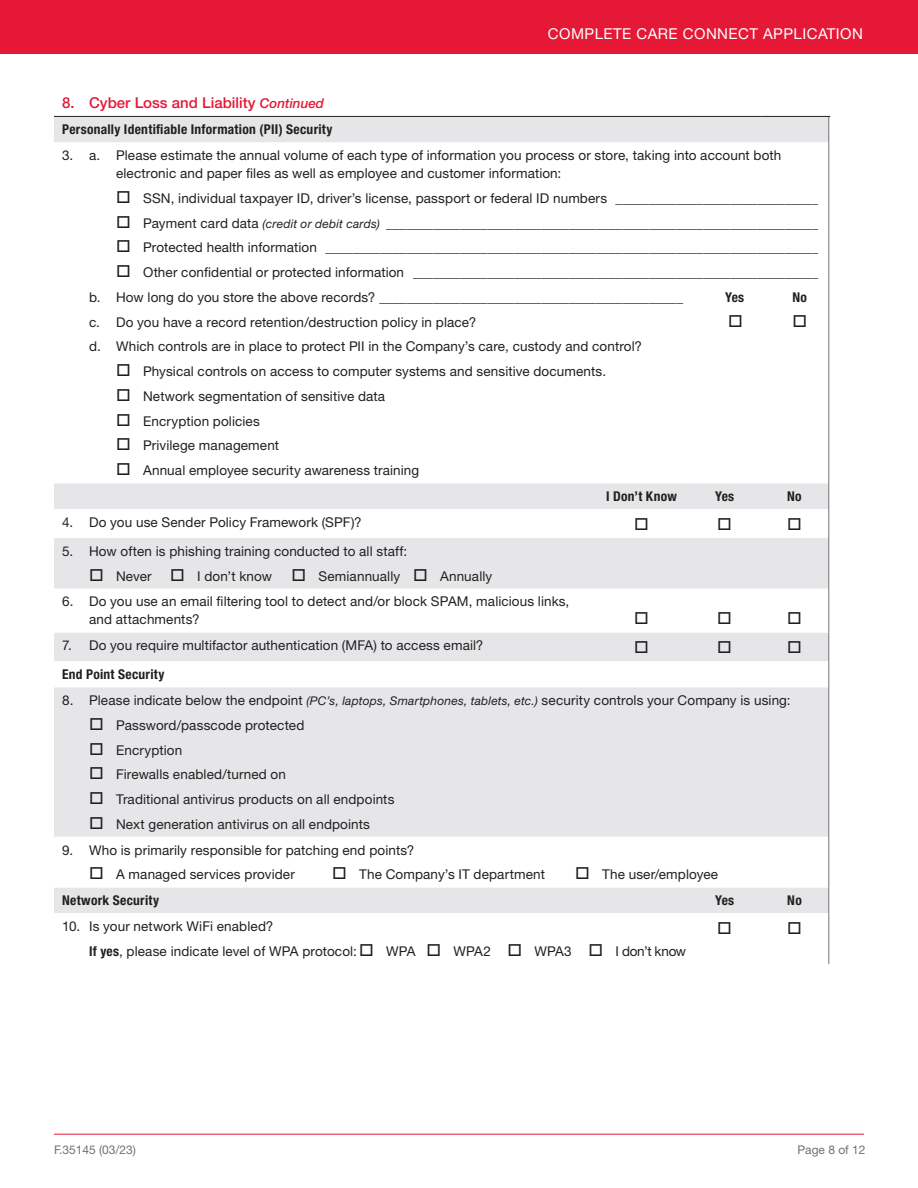
<style>
.page{position:relative;width:918px;height:1188px;background:#fff}
.page>*{position:absolute;margin:0;border:0;box-sizing:border-box;transform-origin:0 0}
.t1{font:500 15px "Helvetica Neue LT Std";color:#e51836}
.t2{font:15px "Helvetica Neue LT Std";letter-spacing:.03em;color:#fff}
.t3{font:13.5px/18px "Helvetica Neue LT Std";letter-spacing:.01em;color:#231f20}
.t4{font:700 condensed 13.5px "Helvetica Neue LT Std";letter-spacing:.02em;color:#231f20}
.t5{font:12px "Helvetica Neue LT Std";color:#717074}
.s1{font-style:italic;font-size:13.5px}
.s2{font-style:italic;font-size:12px}
.s3{font-weight:700;font-stretch:condensed}
</style>
<div class="page">
<div style="left:0;top:0;width:918px;height:54px;background:#e51836"></div>
<hr style="left:54px;top:1134px;width:810px;height:1px;background:#e51836">
<div style="left:54px;top:117px;width:774px;height:25px;background:#e6e6e8"></div>
<svg style="left:54px;top:483px;width:774px;height:430px;fill:#e6e6e8"></svg>
<svg style="left:828px;top:117px;width:1px;height:25px"></svg>
<hr style="left:828px;top:142px;width:1px;height:341px;background:#717074">
<svg style="left:828px;top:483px;width:1px;height:55px"></svg>
<hr style="left:828px;top:538px;width:1px;height:51px;background:#717074">
<hr style="left:828px;top:589px;width:1px;height:44px;background:#717074">
<svg style="left:828px;top:633px;width:1px;height:54px"></svg>
<hr style="left:828px;top:687px;width:1px;height:150px;background:#717074">
<hr style="left:828px;top:837px;width:1px;height:50px;background:#717074">
<svg style="left:828px;top:887px;width:1px;height:26px"></svg>
<hr style="left:828px;top:913px;width:1px;height:51px;background:#717074">
<hr style="left:54px;top:116px;width:636px;height:1px;background:#231f20">
<hr style="left:690px;top:116px;width:71px;height:1px;background:#231f20">
<hr style="left:761px;top:116px;width:69px;height:1px;background:#231f20">
<svg style="left:636px;top:518px;width:11px;height:12px"></svg>
<svg style="left:719px;top:518px;width:12px;height:12px"></svg>
<svg style="left:789px;top:518px;width:12px;height:12px"></svg>
<svg style="left:636px;top:612px;width:11px;height:12px"></svg>
<svg style="left:719px;top:612px;width:12px;height:12px"></svg>
<svg style="left:789px;top:612px;width:12px;height:12px"></svg>
<svg style="left:636px;top:641px;width:11px;height:12px"></svg>
<svg style="left:719px;top:641px;width:12px;height:12px"></svg>
<svg style="left:789px;top:641px;width:12px;height:12px"></svg>
<p class="t1" style="left:62px;top:94px;width:264px">8. Cyber Loss and Liability <span class="s1">Continued</span></p>
<p class="t2" style="left:548px;top:25px;width:316px">COMPLETE CARE CONNECT APPLICATION</p>
<p class="t4" style="left:62px;top:121px;width:272px">Personally Identifiable Information (PII) Security</p>
<p class="t3" style="left:116px;top:146px;width:667px;text-indent:-54px">3. a. Please estimate the annual volume of each type of information you process or store, taking into account both electronic and paper files as well as employee and customer information:</p>
<p class="t3" style="left:116px;top:189px;width:704px">□ SSN, individual taxpayer ID, driver’s license, passport or federal ID numbers ______________________________</p>
<p class="t3" style="left:116px;top:214px;width:703px">□ Payment card data <span class="s2">(credit or debit cards)</span> ________________________________________________________________</p>
<p class="t3" style="left:116px;top:238px;width:704px">□ Protected health information _________________________________________________________________________</p>
<p class="t3" style="left:89px;top:260px;width:730px;line-height:24.8px;text-indent:27px">□ Other confidential or protected information ____________________________________________________________ b. How long do you store the above records? _____________________________________________</p>
<p class="t4" style="left:725px;top:289px;width:21px">Yes</p>
<p class="t4" style="left:793px;top:289px;width:16px">No</p>
<p class="t3" style="left:89px;top:313px;width:389px">c. Do you have a record retention/destruction policy in place?</p>
<p class="t3" style="left:89px;top:337px;width:555px">d. Which controls are in place to protect PII in the Company’s care, custody and control?</p>
<p class="t3" style="left:116px;top:362px;width:492px">□ Physical controls on access to computer systems and sensitive documents.</p>
<p class="t3" style="left:116px;top:387px;width:271px">□ Network segmentation of sensitive data</p>
<p class="t3" style="left:116px;top:412px;width:145px">□ Encryption policies</p>
<p class="t3" style="left:116px;top:436px;width:165px">□ Privilege management</p>
<p class="t3" style="left:116px;top:461px;width:305px">□ Annual employee security awareness training</p>
<p class="t4" style="left:606px;top:488px;width:72px">I Don’t Know</p>
<p class="t4" style="left:715px;top:488px;width:21px">Yes</p>
<p class="t4" style="left:787px;top:488px;width:16px">No</p>
<p class="t3" style="left:62px;top:513px;width:301px">4. Do you use Sender Policy Framework (SPF)?</p>
<p class="t3" style="left:62px;top:542px;width:347px">5. How often is phishing training conducted to all staff:</p>
<p class="t3" style="left:89px;top:567px;width:405px">□ Never □ I don’t know □ Semiannually □ Annually</p>
<p class="t3" style="left:89px;top:592px;width:482px;text-indent:-27px">6. Do you use an email filtering tool to detect and/or block SPAM, malicious links, and attachments?</p>
<p class="t3" style="left:62px;top:636px;width:423px">7. Do you require multifactor authentication (MFA) to access email?</p>
<p class="t4" style="left:62px;top:666px;width:104px">End Point Security</p>
<p class="t3" style="left:62px;top:691px;width:730px">8. Please indicate below the endpoint <span class="s2">(PC’s, laptops, Smartphones, tablets, etc.)</span> security controls your Company is using:</p>
<p class="t3" style="left:89px;top:716px;width:217px">□ Password/passcode protected</p>
<p class="t3" style="left:89px;top:741px;width:95px">□ Encryption</p>
<p class="t3" style="left:89px;top:765px;width:198px">□ Firewalls enabled/turned on</p>
<p class="t3" style="left:89px;top:790px;width:307px">□ Traditional antivirus products on all endpoints</p>
<p class="t3" style="left:89px;top:815px;width:282px">□ Next generation antivirus on all endpoints</p>
<p class="t3" style="left:62px;top:841px;width:354px">9. Who is primarily responsible for patching end points?</p>
<p class="t3" style="left:89px;top:865px;width:207px">□ A managed services provider</p>
<p class="t3" style="left:332px;top:865px;width:214px">□ The Company’s IT department</p>
<p class="t3" style="left:575px;top:865px;width:145px">□ The user/employee</p>
<p class="t4" style="left:62px;top:892px;width:99px">Network Security</p>
<p class="t4" style="left:715px;top:892px;width:21px">Yes</p>
<p class="t4" style="left:787px;top:892px;width:16px">No</p>
<p class="t3" style="left:89px;top:914px;width:599px;line-height:24.8px;text-indent:-27px">10. Is your network WiFi enabled?<br><span class="s3">If yes</span>, please indicate level of WPA protocol: □ WPA □ WPA2 □ WPA3 □ I don’t know</p>
<p class="t5" style="left:54px;top:1142px;width:83px">F.35145 (03/23)</p>
<p class="t5" style="left:797px;top:1142px;width:70px">Page 8 of 12</p>
</div>
